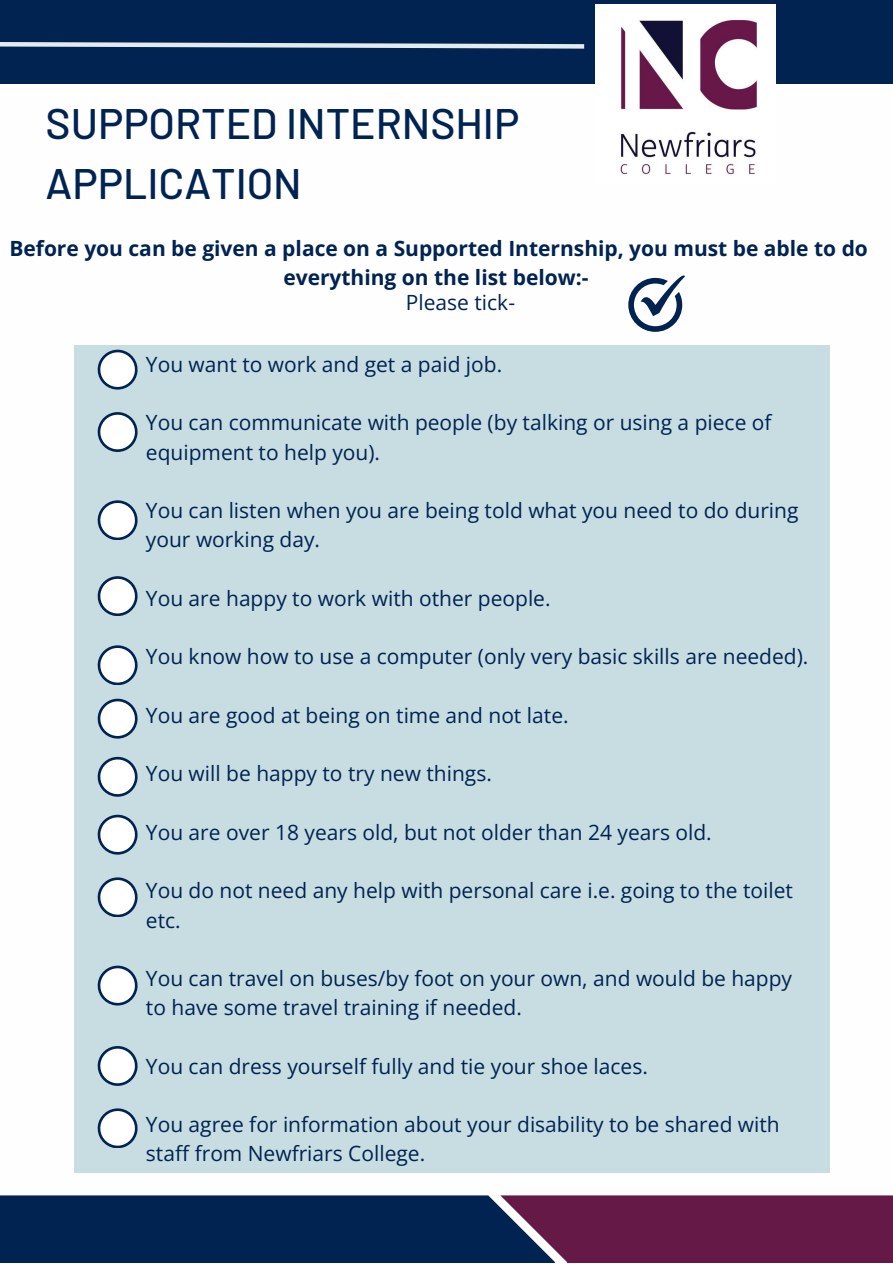
<style>
.page{position:relative;width:893px;height:1264px;background:#fff}
.page>*{position:absolute;margin:0;border:0;box-sizing:border-box;transform-origin:0 0}
.t1{font:500 42.6px/59.6px "Barlow";color:#002352}
.t2{font:21px "Open Sans";color:#002352}
.t3{font:700 21px/29.2px "Open Sans";color:#002352;text-align:center}
</style>
<div class="page">
<div style="left:0;top:0;width:892px;height:84px;background:#002352"></div>
<div style="left:0;top:1195px;width:555px;height:67px;background:#002352"></div>
<div style="left:500px;top:1195px;width:392px;height:67px;background:#651947"></div>
<svg style="left:0;top:42px;width:585px;height:7px"></svg>
<img style="left:595px;top:4px;width:180px;height:171px">
<svg style="left:628px;top:275px;width:56px;height:56px"></svg>
<div style="left:75px;top:345px;width:754px;height:828px;background:#c7dde1"></div>
<svg style="left:98px;top:412px;width:39px;height:39px"></svg>
<svg style="left:98px;top:500px;width:39px;height:39px"></svg>
<svg style="left:98px;top:576px;width:39px;height:39px"></svg>
<svg style="left:98px;top:645px;width:39px;height:39px"></svg>
<svg style="left:98px;top:698px;width:39px;height:40px"></svg>
<svg style="left:98px;top:756px;width:39px;height:40px"></svg>
<svg style="left:98px;top:814px;width:39px;height:40px"></svg>
<svg style="left:98px;top:877px;width:39px;height:39px"></svg>
<svg style="left:98px;top:965px;width:39px;height:40px"></svg>
<svg style="left:98px;top:1046px;width:39px;height:39px"></svg>
<svg style="left:98px;top:1108px;width:39px;height:39px"></svg>
<svg style="left:98px;top:350px;width:39px;height:40px"></svg>
<p class="t1" style="left:46px;top:93px;width:475px">SUPPORTED INTERNSHIP<br>APPLICATION</p>
<p class="t3" style="left:9px;top:233px;width:860px">Before you can be given a place on a Supported Internship, you must be able to do everything on the list below:-</p>
<p class="t2" style="left:406px;top:288px;width:111px">Please tick-</p>
<p class="t2" style="left:146px;top:349px;width:358px">You want to work and get a paid job.</p>
<p class="t2" style="left:146px;top:408px;width:627px">You can communicate with people (by talking or using a piece of</p>
<p class="t2" style="left:146px;top:437px;width:235px">equipment to help you).</p>
<p class="t2" style="left:146px;top:496px;width:654px">You can listen when you are being told what you need to do during</p>
<p class="t2" style="left:146px;top:525px;width:175px">your working day.</p>
<p class="t2" style="left:146px;top:583px;width:406px">You are happy to work with other people.</p>
<p class="t2" style="left:146px;top:642px;width:663px">You know how to use a computer (only very basic skills are needed).</p>
<p class="t2" style="left:146px;top:700px;width:424px">You are good at being on time and not late.</p>
<p class="t2" style="left:146px;top:759px;width:347px">You will be happy to try new things.</p>
<p class="t2" style="left:146px;top:817px;width:567px">You are over 18 years old, but not older than 24 years old.</p>
<p class="t2" style="left:146px;top:875px;width:648px">You do not need any help with personal care i.e. going to the toilet</p>
<p class="t2" style="left:146px;top:905px;width:36px">etc.</p>
<p class="t2" style="left:146px;top:963px;width:647px">You can travel on buses/by foot on your own, and would be happy</p>
<p class="t2" style="left:146px;top:992px;width:377px">to have some travel training if needed.</p>
<p class="t2" style="left:146px;top:1051px;width:503px">You can dress yourself fully and tie your shoe laces.</p>
<p class="t2" style="left:146px;top:1109px;width:635px">You agree for information about your disability to be shared with</p>
<p class="t2" style="left:146px;top:1138px;width:281px">staff from Newfriars College.</p>
</div>
